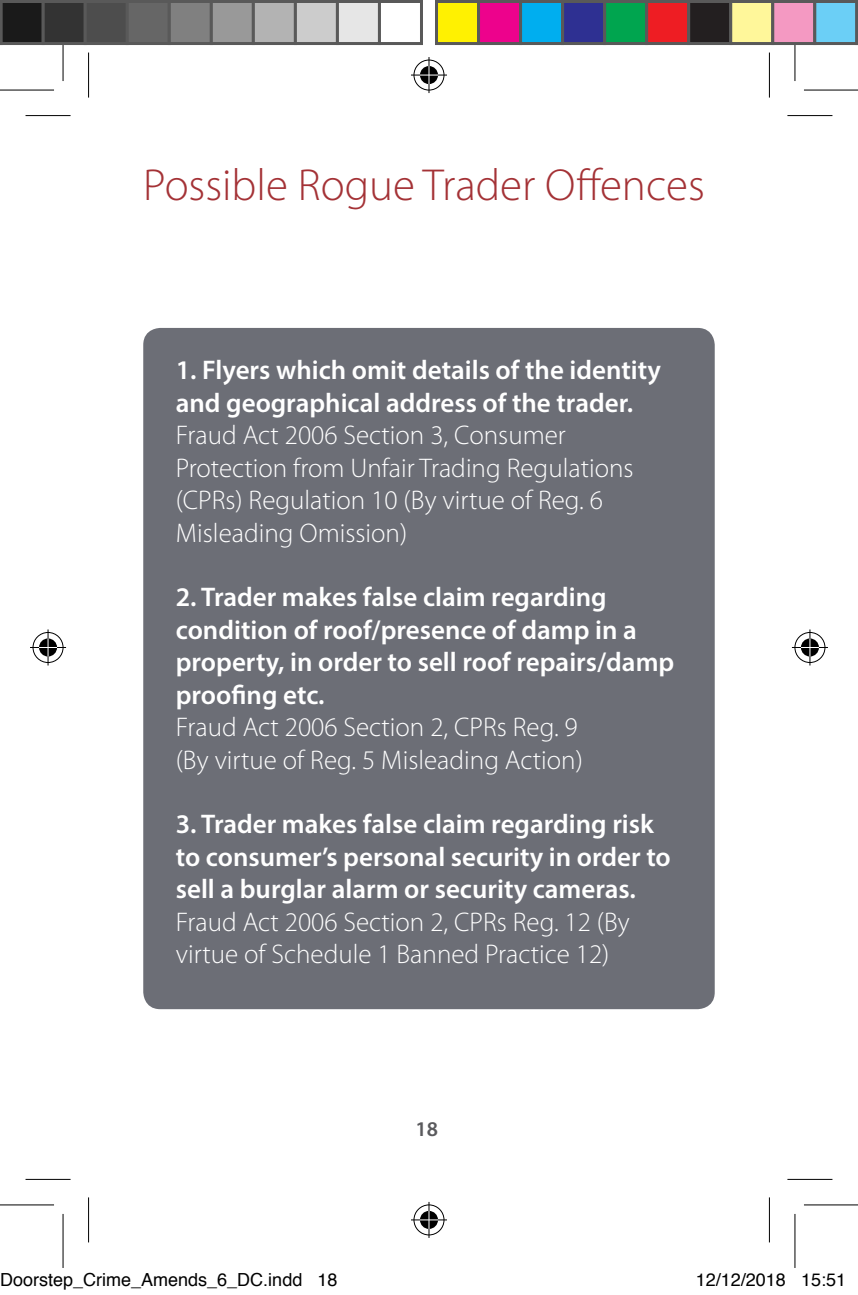
<style>
.page{position:relative;width:858px;height:1295px;background:#fff}
.page>*{position:absolute;margin:0;border:0;box-sizing:border-box;transform-origin:0 0}
.t1{font:300 45px "Myriad Pro";color:#a43236}
.t2{font:600 27px/32.4px "Myriad Pro";color:#fff}
.t3{font:300 27px/32.4px "Myriad Pro";color:#fff}
.t4{font:600 21px "Myriad Pro";color:#5a5a5d}
.t5{font:18px "Helvetica";color:#000}
</style>
<div class="page">
<div style="left:143px;top:328px;width:571px;height:680px;background:#6c6e76;border-radius:17px"></div>
<svg style="left:769px;top:53px;width:1px;height:45px"></svg>
<svg style="left:769px;top:1197px;width:1px;height:44px"></svg>
<hr style="left:26px;top:115px;width:45px;height:1px;background:#000">
<hr style="left:787px;top:115px;width:45px;height:1px;background:#000">
<hr style="left:26px;top:1178px;width:45px;height:1px;background:#000">
<hr style="left:787px;top:1178px;width:45px;height:1px;background:#000">
<hr style="left:88px;top:53px;width:1px;height:45px;background:#000">
<hr style="left:88px;top:1196px;width:1px;height:45px;background:#000">
<hr style="left:768px;top:53px;width:1px;height:45px;background:#000">
<hr style="left:768px;top:1196px;width:1px;height:45px;background:#000">
<svg style="left:0;top:90px;width:54px;height:1px"></svg>
<svg style="left:804px;top:90px;width:53px;height:1px"></svg>
<svg style="left:0;top:1205px;width:54px;height:1px"></svg>
<svg style="left:804px;top:1205px;width:53px;height:1px"></svg>
<svg style="left:795px;top:45px;width:1px;height:36px"></svg>
<svg style="left:795px;top:1214px;width:1px;height:53px"></svg>
<hr style="left:0;top:89px;width:54px;height:1px;background:#000">
<hr style="left:803px;top:89px;width:54px;height:1px;background:#000">
<hr style="left:0;top:1203px;width:54px;height:2px;background:#000">
<hr style="left:803px;top:1203px;width:54px;height:2px;background:#000">
<hr style="left:62px;top:27px;width:2px;height:54px;background:#000">
<hr style="left:62px;top:1213px;width:2px;height:54px;background:#000">
<hr style="left:794px;top:27px;width:1px;height:54px;background:#000">
<hr style="left:794px;top:1213px;width:1px;height:54px;background:#000">
<div style="left:412px;top:58px;width:34px;height:34px;border:4px solid #fff;border-radius:50%"></div>
<hr style="left:411px;top:73px;width:36px;height:4px;background:#fff">
<svg style="left:427px;top:57px;width:4px;height:36px"></svg>
<div style="left:418px;top:64px;width:22px;height:22px;border:4px solid #fff;border-radius:50%"></div>
<div style="left:413px;top:60px;width:31px;height:30px;border:1px solid #000;border-radius:50%"></div>
<hr style="left:411px;top:74px;width:36px;height:2px;background:#000">
<hr style="left:428px;top:57px;width:1px;height:36px;background:#000">
<svg style="left:420px;top:66px;width:18px;height:18px"></svg>
<div style="left:412px;top:1202px;width:34px;height:34px;border:4px solid #fff;border-radius:50%"></div>
<svg style="left:411px;top:1217px;width:36px;height:4px"></svg>
<svg style="left:427px;top:1202px;width:4px;height:35px"></svg>
<div style="left:418px;top:1208px;width:22px;height:22px;border:4px solid #fff;border-radius:50%"></div>
<div style="left:413px;top:1204px;width:31px;height:30px;border:1px solid #000;border-radius:50%"></div>
<hr style="left:411px;top:1218px;width:36px;height:2px;background:#000">
<hr style="left:428px;top:1201px;width:1px;height:36px;background:#000">
<svg style="left:420px;top:1210px;width:18px;height:18px"></svg>
<div style="left:31px;top:630px;width:34px;height:34px;border:4px solid #fff;border-radius:50%"></div>
<svg style="left:31px;top:645px;width:34px;height:4px"></svg>
<svg style="left:46px;top:629px;width:4px;height:36px"></svg>
<div style="left:37px;top:636px;width:22px;height:22px;border:4px solid #fff;border-radius:50%"></div>
<div style="left:33px;top:632px;width:30px;height:30px;border:1px solid #000;border-radius:50%"></div>
<hr style="left:30px;top:646px;width:36px;height:2px;background:#000">
<hr style="left:48px;top:629px;width:1px;height:36px;background:#000">
<svg style="left:39px;top:638px;width:18px;height:18px"></svg>
<div style="left:792px;top:630px;width:34px;height:34px;border:4px solid #fff;border-radius:50%"></div>
<hr style="left:791px;top:645px;width:36px;height:4px;background:#fff">
<svg style="left:807px;top:629px;width:4px;height:36px"></svg>
<div style="left:798px;top:636px;width:22px;height:22px;border:4px solid #fff;border-radius:50%"></div>
<div style="left:794px;top:632px;width:31px;height:30px;border:1px solid #000;border-radius:50%"></div>
<hr style="left:791px;top:646px;width:36px;height:2px;background:#000">
<hr style="left:809px;top:629px;width:1px;height:36px;background:#000">
<svg style="left:800px;top:638px;width:18px;height:18px"></svg>
<div style="left:1px;top:2px;width:42px;height:42px;background:#1a1a1a"></div>
<div style="left:0;top:0;width:45px;height:45px;border:3px solid #595959"></div>
<div style="left:43px;top:2px;width:42px;height:42px;background:#333"></div>
<div style="left:42px;top:0;width:45px;height:45px;border:3px solid #595959"></div>
<div style="left:85px;top:2px;width:42px;height:42px;background:#4d4d4d"></div>
<div style="left:84px;top:0;width:45px;height:45px;border:3px solid #595959"></div>
<div style="left:127px;top:2px;width:42px;height:42px;background:#666"></div>
<div style="left:126px;top:0;width:45px;height:45px;border:3px solid #595959"></div>
<div style="left:169px;top:2px;width:42px;height:42px;background:#808080"></div>
<div style="left:168px;top:0;width:45px;height:45px;border:3px solid #595959"></div>
<div style="left:211px;top:2px;width:42px;height:42px;background:#999"></div>
<div style="left:210px;top:0;width:45px;height:45px;border:3px solid #595959"></div>
<div style="left:253px;top:2px;width:42px;height:42px;background:#b3b3b3"></div>
<div style="left:252px;top:0;width:45px;height:45px;border:3px solid #595959"></div>
<div style="left:295px;top:2px;width:42px;height:42px;background:#ccc"></div>
<div style="left:294px;top:0;width:45px;height:45px;border:3px solid #595959"></div>
<div style="left:337px;top:2px;width:42px;height:42px;background:#e6e6e6"></div>
<div style="left:336px;top:0;width:45px;height:45px;border:3px solid #595959"></div>
<div style="left:378px;top:0;width:45px;height:45px;border:3px solid #595959"></div>
<div style="left:436px;top:2px;width:42px;height:42px;background:#fff101"></div>
<div style="left:435px;top:0;width:45px;height:45px;border:3px solid #595959"></div>
<div style="left:478px;top:2px;width:42px;height:42px;background:#ed028c"></div>
<div style="left:477px;top:0;width:45px;height:45px;border:3px solid #595959"></div>
<div style="left:520px;top:2px;width:42px;height:42px;background:#00aeef"></div>
<div style="left:519px;top:0;width:45px;height:45px;border:3px solid #595959"></div>
<div style="left:562px;top:2px;width:42px;height:42px;background:#2e3092"></div>
<div style="left:561px;top:0;width:45px;height:45px;border:3px solid #595959"></div>
<div style="left:604px;top:2px;width:42px;height:42px;background:#00a54f"></div>
<div style="left:603px;top:0;width:45px;height:45px;border:3px solid #595959"></div>
<div style="left:646px;top:2px;width:42px;height:42px;background:#ee1d23"></div>
<div style="left:645px;top:0;width:45px;height:45px;border:3px solid #595959"></div>
<div style="left:688px;top:2px;width:42px;height:42px;background:#231f20"></div>
<div style="left:687px;top:0;width:45px;height:45px;border:3px solid #595959"></div>
<div style="left:730px;top:2px;width:42px;height:42px;background:#fff79a"></div>
<div style="left:729px;top:0;width:45px;height:45px;border:3px solid #595959"></div>
<div style="left:772px;top:2px;width:42px;height:42px;background:#f499c2"></div>
<div style="left:771px;top:0;width:45px;height:45px;border:3px solid #595959"></div>
<div style="left:814px;top:2px;width:42px;height:42px;background:#6bcff6"></div>
<div style="left:813px;top:0;width:44px;height:45px;border:3px solid #595959"></div>
<svg style="left:855px;top:0;width:2px;height:45px"></svg>
<p class="t1" style="left:143px;top:158px;width:563px">Possible Rogue Trader Offences</p>
<p class="t2" style="left:176px;top:353px;width:486px">1. Flyers which omit details of the identity and geographical address of the trader.</p>
<p class="t3" style="left:176px;top:419px;width:459px">Fraud Act 2006 Section 3, Consumer Protection from Unfair Trading Regulations (CPRs) Regulation 10 (By virtue of Reg. 6<br>Misleading Omission)</p>
<p class="t2" style="left:176px;top:580px;width:500px">2. Trader makes false claim regarding condition of roof/presence of damp in a property, in order to sell roof repairs/damp proofing etc.</p>
<p class="t3" style="left:176px;top:710px;width:403px">Fraud Act 2006 Section 2, CPRs Reg. 9</p>
<p class="t3" style="left:176px;top:743px;width:408px">(By virtue of Reg. 5 Misleading Action)</p>
<p class="t2" style="left:176px;top:807px;width:496px">3. Trader makes false claim regarding risk to consumer’s personal security in order to sell a burglar alarm or security cameras.</p>
<p class="t3" style="left:176px;top:905px;width:455px">Fraud Act 2006 Section 2, CPRs Reg. 12 (By virtue of Schedule 1 Banned Practice 12)</p>
<p class="t4" style="left:415px;top:1114px;width:24px">18</p>
<p class="t5" style="left:0;top:1265px;width:339px">Doorstep_Crime_Amends_6_DC.indd 18</p>
<p class="t5" style="left:695px;top:1265px;width:152px">12/12/2018 15:51</p>
</div>
